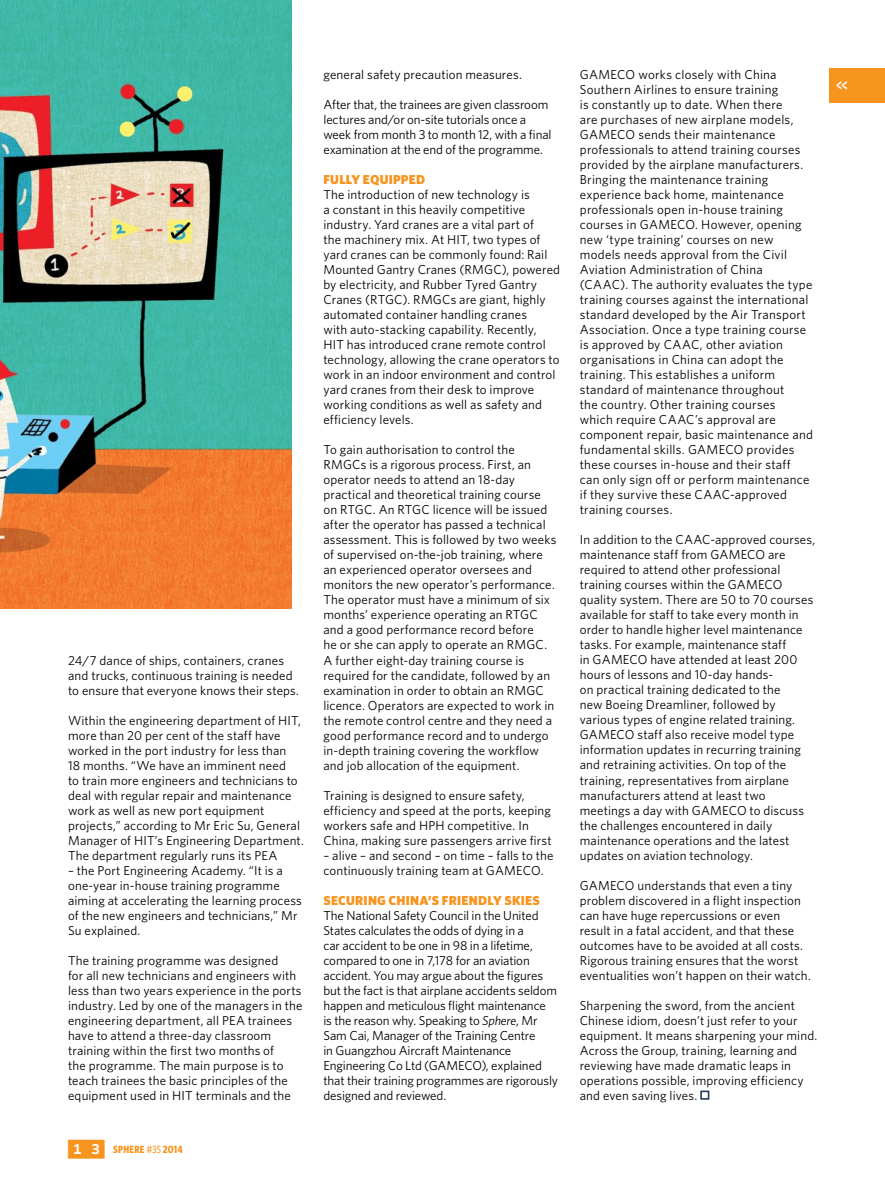
<style>
.page{position:relative;width:885px;height:1191px;background:#fff}
.page>*{position:absolute;margin:0;border:0;box-sizing:border-box;transform-origin:0 0}
.t1{font:600 16.5px "Whitney Condensed";color:#fff}
.t2{font:12.9px/15px "Whitney";letter-spacing:.01em;color:#000}
.t3{font:12.9px/15px "Whitney";letter-spacing:-.01em;color:#000}
.t4{font:900 12.9px "Whitney";letter-spacing:.02em;color:#f7941e}
.t5{font:700 10.5px "Whitney Condensed";letter-spacing:.02em;color:#f7941e}
.s1{font-family:"Whitney Index Black Square Bd";font-weight:400;font-size:22.5px}
.s2{font-weight:500}
.s3{font-style:italic}
</style>
<div class="page">
<img style="left:0;top:0;width:291px;height:608px">
<div style="left:829px;top:68px;width:55px;height:34px;background:#f7941e"></div>
<div style="left:700px;top:1090px;width:9px;height:9px;border:2px solid #294060"></div>
<p class="t2" style="left:68px;top:652px;width:232px">24/7 dance of ships, containers, cranes and trucks, continuous training is needed to ensure that everyone knows their steps.</p>
<p class="t2" style="left:68px;top:712px;width:237px">Within the engineering department of HIT, more than 20 per cent of the staff have worked in the port industry for less than<br>18 months. “We have an imminent need<br>to train more engineers and technicians to deal with regular repair and maintenance work as well as new port equipment projects,” according to Mr Eric Su, General Manager of HIT’s Engineering Department.<br>The department regularly runs its PEA</p>
<p class="t2" style="left:68px;top:862px;width:235px">– the Port Engineering Academy. “It is a one-year in-house training programme aiming at accelerating the learning process of the new engineers and technicians,” Mr Su explained.</p>
<p class="t2" style="left:68px;top:952px;width:236px">The training programme was designed<br>for all new technicians and engineers with less than two years experience in the ports industry. Led by one of the managers in the engineering department, all PEA trainees have to attend a three-day classroom training within the first two months of<br>the programme. The main purpose is to teach trainees the basic principles of the equipment used in HIT terminals and the</p>
<p class="t5" style="left:66px;top:1143px;width:118px"><span class="s1">13</span> SPHERE <span class="s2">#35</span> 2014</p>
<p class="t2" style="left:323px;top:67px;width:200px">general safety precaution measures.</p>
<p class="t3" style="left:323px;top:97px;width:230px">After that, the trainees are given classroom lectures and/or on-site tutorials once a week from month 3 to month 12, with a final examination at the end of the programme.</p>
<p class="t4" style="left:323px;top:172px;width:103px">FULLY EQUIPPED</p>
<p class="t2" style="left:323px;top:187px;width:238px">The introduction of new technology is<br>a constant in this heavily competitive industry. Yard cranes are a vital part of<br>the machinery mix. At HIT, two types of yard cranes can be commonly found: Rail Mounted Gantry Cranes (RMGC), powered by electricity, and Rubber Tyred Gantry Cranes (RTGC). RMGCs are giant, highly automated container handling cranes<br>with auto-stacking capability. Recently, HIT has introduced crane remote control technology, allowing the crane operators to work in an indoor environment and control yard cranes from their desk to improve working conditions as well as safety and efficiency levels.</p>
<p class="t2" style="left:323px;top:442px;width:234px">To gain authorisation to control the RMGCs is a rigorous process. First, an operator needs to attend an 18-day practical and theoretical training course on RTGC. An RTGC licence will be issued after the operator has passed a technical assessment. This is followed by two weeks of supervised on-the-job training, where an experienced operator oversees and monitors the new operator’s performance.<br>The operator must have a minimum of six months’ experience operating an RTGC and a good performance record before<br>he or she can apply to operate an RMGC.<br>A further eight-day training course is required for the candidate, followed by an examination in order to obtain an RMGC licence. Operators are expected to work in the remote control centre and they need a good performance record and to undergo in-depth training covering the workflow and job allocation of the equipment.</p>
<p class="t2" style="left:323px;top:787px;width:230px">Training is designed to ensure safety, efficiency and speed at the ports, keeping workers safe and HPH competitive. In China, making sure passengers arrive first</p>
<p class="t2" style="left:323px;top:847px;width:231px">– alive – and second – on time – falls to the continuously training team at GAMECO.</p>
<p class="t4" style="left:323px;top:892px;width:218px">SECURING CHINA’S FRIENDLY SKIES</p>
<p class="t3" style="left:323px;top:907px;width:236px">The National Safety Council in the United States calculates the odds of dying in a<br>car accident to be one in 98 in a lifetime, compared to one in 7,178 for an aviation accident. You may argue about the figures but the fact is that airplane accidents seldom happen and meticulous flight maintenance<br>is the reason why. Speaking to <span class="s3">Sphere</span>, Mr Sam Cai, Manager of the Training Centre<br>in Guangzhou Aircraft Maintenance Engineering Co Ltd (GAMECO), explained that their training programmes are rigorously designed and reviewed.</p>
<p class="t2" style="left:579px;top:67px;width:235px">GAMECO works closely with China Southern Airlines to ensure training<br>is constantly up to date. When there<br>are purchases of new airplane models, GAMECO sends their maintenance professionals to attend training courses provided by the airplane manufacturers.<br>Bringing the maintenance training experience back home, maintenance professionals open in-house training courses in GAMECO. However, opening new ‘type training’ courses on new models needs approval from the Civil Aviation Administration of China (CAAC). The authority evaluates the type training courses against the international standard developed by the Air Transport Association. Once a type training course is approved by CAAC, other aviation organisations in China can adopt the training. This establishes a uniform standard of maintenance throughout<br>the country. Other training courses<br>which require CAAC’s approval are component repair, basic maintenance and fundamental skills. GAMECO provides these courses in-house and their staff can only sign off or perform maintenance if they survive these CAAC-approved training courses.</p>
<p class="t2" style="left:579px;top:532px;width:237px">In addition to the CAAC-approved courses, maintenance staff from GAMECO are required to attend other professional training courses within the GAMECO quality system. There are 50 to 70 courses available for staff to take every month in order to handle higher level maintenance tasks. For example, maintenance staff<br>in GAMECO have attended at least 200 hours of lessons and 10-day hands-<br>on practical training dedicated to the<br>new Boeing Dreamliner, followed by various types of engine related training.<br>GAMECO staff also receive model type information updates in recurring training and retraining activities. On top of the training, representatives from airplane manufacturers attend at least two meetings a day with GAMECO to discuss the challenges encountered in daily maintenance operations and the latest updates on aviation technology.</p>
<p class="t2" style="left:579px;top:877px;width:232px">GAMECO understands that even a tiny problem discovered in a flight inspection can have huge repercussions or even result in a fatal accident, and that these outcomes have to be avoided at all costs.<br>Rigorous training ensures that the worst eventualities won’t happen on their watch.</p>
<p class="t2" style="left:579px;top:997px;width:239px">Sharpening the sword, from the ancient Chinese idiom, doesn’t just refer to your equipment. It means sharpening your mind.<br>Across the Group, training, learning and reviewing have made dramatic leaps in operations possible, improving efficiency and even saving lives.</p>
<p class="t1" style="left:836px;top:75px;width:13px">&lt;&lt;</p>
</div>
